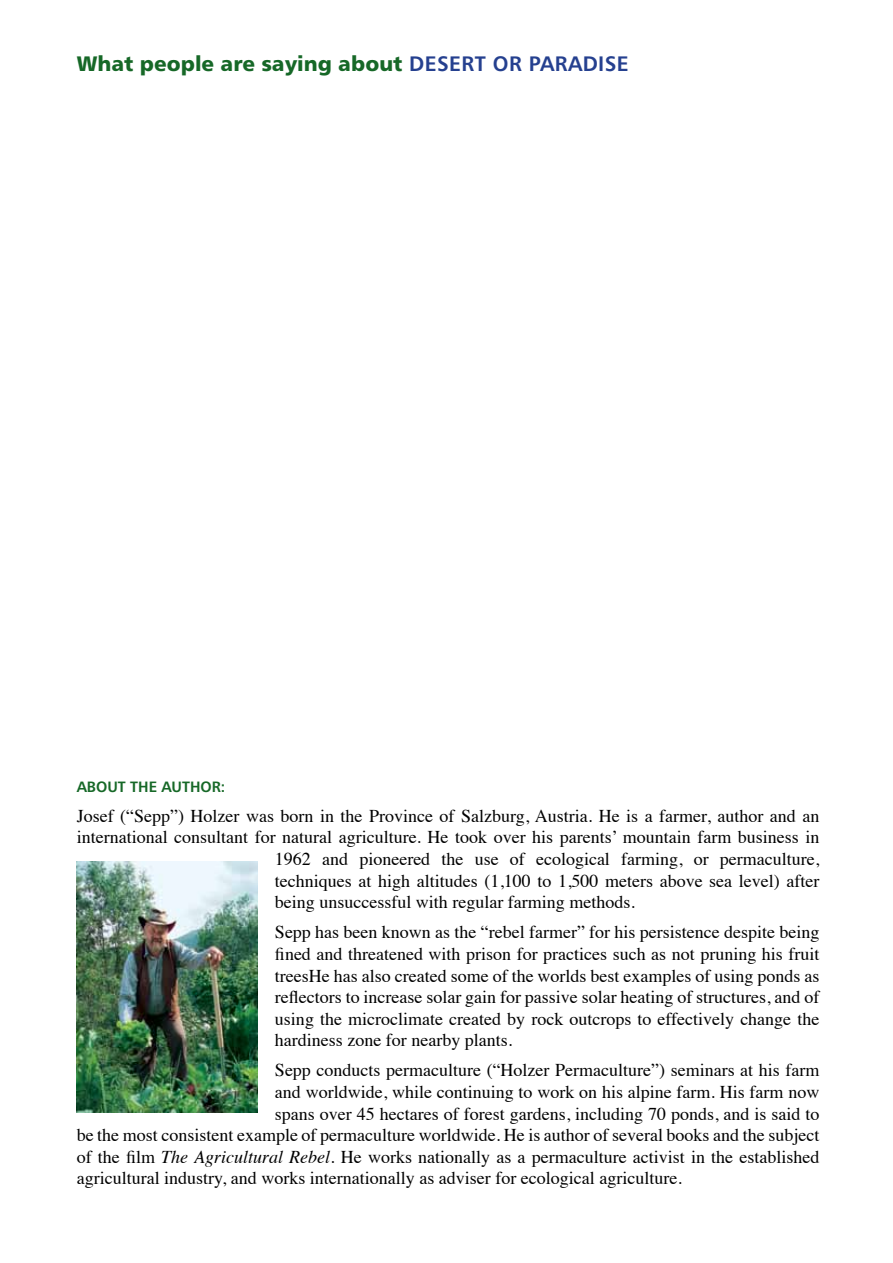
<style>
.page{position:relative;width:893px;height:1263px;background:#fff}
.page>*{position:absolute;margin:0;border:0;box-sizing:border-box;transform-origin:0 0}
.t1{font:21px "Humanist 777 BT Black B";color:#166827}
.t2{font:18px/21.6px "Times";color:#000;text-align:justify}
.t3{font:15px "Humanist 777 BT Bold B";color:#166827}
.s1{font-family:"Humanist 777 BT Bold B";color:#25408f}
.s2{font-style:italic}
</style>
<div class="page">
<img style="left:77px;top:862px;width:181px;height:250px">
<p class="t1" style="left:77px;top:50px;width:554px">What people are saying about <span class="s1">DESERT OR PARADISE</span></p>
<p class="t3" style="left:77px;top:777px;width:150px">ABOUT THE AUTHOR:</p>
<p class="t2" style="left:77px;top:803px;width:744px">Josef (“Sepp”) Holzer was born in the Province of Salzburg, Austria. He is a farmer, author and an</p>
<p class="t2" style="left:77px;top:825px;width:744px">international consultant for natural agriculture. He took over his parents’ mountain farm business in</p>
<p class="t2" style="left:275px;top:847px;width:546px">1962 and pioneered the use of ecological farming, or permaculture,</p>
<p class="t2" style="left:275px;top:868px;width:546px">techniques at high altitudes (1,100 to 1,500 meters above sea level) after</p>
<p class="t2" style="left:275px;top:890px;width:361px">being unsuccessful with regular farming methods.</p>
<p class="t2" style="left:275px;top:920px;width:546px">Sepp has been known as the “rebel farmer” for his persistence despite being fined and threatened with prison for practices such as not pruning his fruit treesHe has also created some of the worlds best examples of using ponds as reflectors to increase solar gain for passive solar heating of structures, and of using the microclimate created by rock outcrops to effectively change the hardiness zone for nearby plants.</p>
<p class="t2" style="left:275px;top:1058px;width:546px">Sepp conducts permaculture (“Holzer Permaculture”) seminars at his farm</p>
<p class="t2" style="left:275px;top:1080px;width:546px">and worldwide, while continuing to work on his alpine farm. His farm now</p>
<p class="t2" style="left:275px;top:1101px;width:546px">spans over 45 hectares of forest gardens, including 70 ponds, and is said to</p>
<p class="t2" style="left:77px;top:1123px;width:744px">be the most consistent example of permaculture worldwide. He is author of several books and the subject</p>
<p class="t2" style="left:77px;top:1144px;width:744px">of the film <span class="s2">The Agricultural Rebel</span>. He works nationally as a permaculture activist in the established</p>
<p class="t2" style="left:77px;top:1166px;width:607px">agricultural industry, and works internationally as adviser for ecological agriculture.</p>
</div>
